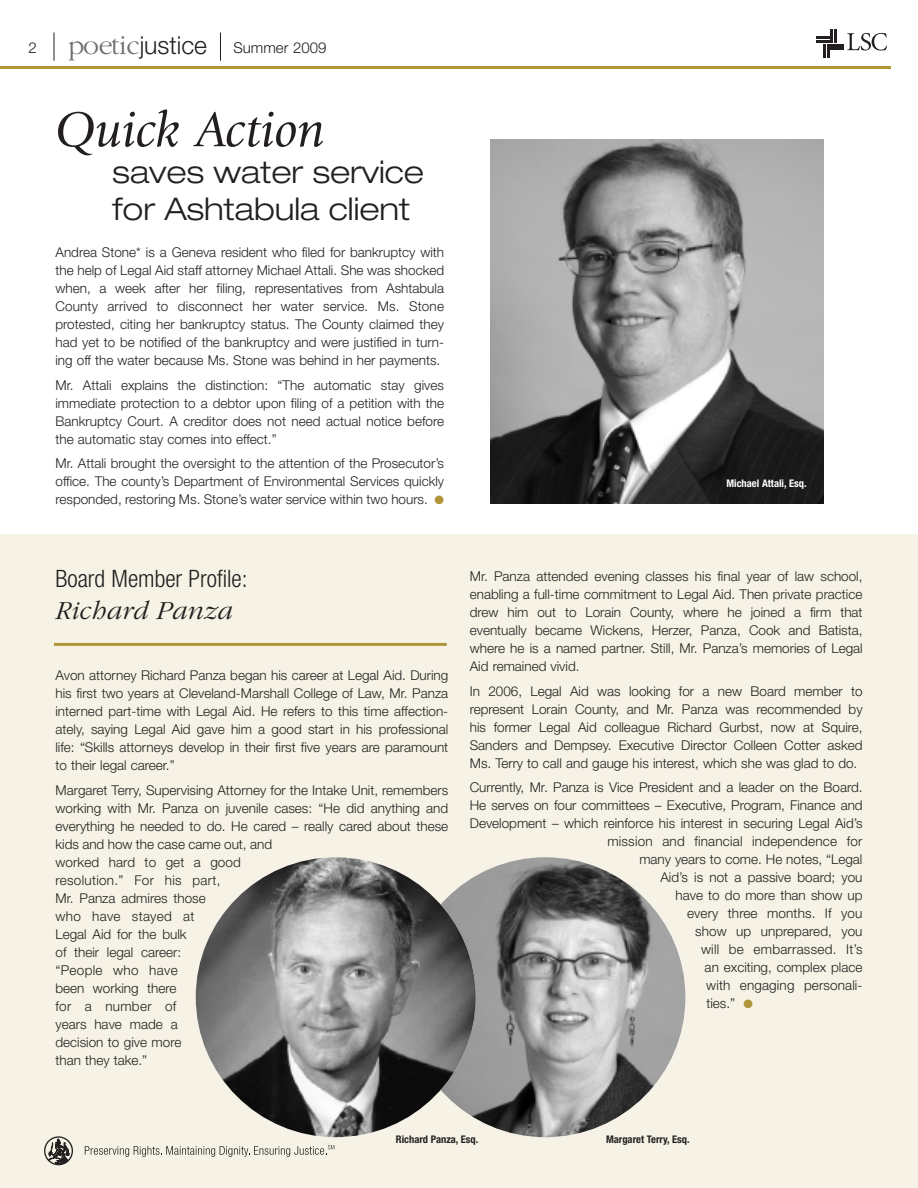
<style>
.page{position:relative;width:918px;height:1188px;background:#fff}
.page>*{position:absolute;margin:0;border:0;box-sizing:border-box;transform-origin:0 0}
.t1{font:italic 51.15px "Giovanni";color:#231f20}
.t2{font:300 expanded 31.2px/36.9px "Helvetica Neue LT";color:#231f20}
.t3{font:italic 300 27px "Garamond";color:#231f20}
.t4{font:300 condensed 24px "Helvetica Neue LT";color:#231f20}
.t5{font:300 15px "Helvetica Neue LT";color:#231f20}
.t6{font:300 13.5px/18px "Helvetica Neue LT";color:#231f20;text-align:justify}
.t7{font:300 13.5px "Helvetica Neue LT";letter-spacing:.02em;color:#231f20}
.t8{font:700 condensed 10.5px "Helvetica Neue LT";color:#231f20}
.t9{font:700 condensed 10.5px "Helvetica Neue LT";color:#fff}
.s1{font-family:"Garamond";font-size:28.2px;color:#6c6d70}
.s2{font-size:24.75px}
.s3{color:#b19539}
</style>
<div class="page">
<div style="left:0;top:535px;width:918px;height:653px;background:#f6f2e5"></div>
<img style="left:490px;top:139px;width:334px;height:365px">
<hr style="left:54px;top:643px;width:393px;height:3px;background:#b19539">
<hr style="left:0;top:66px;width:891px;height:3px;background:#b19539">
<svg style="left:54px;top:33px;width:1px;height:28px"></svg>
<svg style="left:220px;top:33px;width:1px;height:28px"></svg>
<hr style="left:823px;top:44px;width:3px;height:14px;background:#231f20">
<hr style="left:827px;top:44px;width:3px;height:14px;background:#231f20">
<svg style="left:816px;top:29px;width:71px;height:22px"></svg>
<svg style="left:85px;top:1145px;width:249px;height:12px"></svg>
<div style="left:44px;top:1136px;width:29px;height:29px;border:1px solid #231f20;border-radius:50%"></div>
<svg style="left:45px;top:1139px;width:24px;height:26px"></svg>
<img style="left:440px;top:857px;width:245px;height:280px">
<img style="left:196px;top:857px;width:280px;height:280px;border-radius:50%">
<p class="t5" style="left:28px;top:42px;width:10px">2</p>
<p class="t5" style="left:68px;top:42px;width:260px"><span class="s1">poetic</span><span class="s2">justice</span> Summer 2009</p>
<h1 class="t1" style="left:55px;top:109px;width:271px">Quick Action</h1>
<h2 class="t2" style="left:113px;top:157px;width:313px">saves water service for Ashtabula client</h2>
<p class="t6" style="left:56px;top:245px;width:390px">Andrea Stone* is a Geneva resident who filed for bankruptcy with the help of Legal Aid staff attorney Michael Attali. She was shocked when, a week after her filing, representatives from Ashtabula County arrived to disconnect her water service. Ms. Stone protested, citing her bankruptcy status. The County claimed they had yet to be notified of the bankruptcy and were justified in turn&shy;ing off the water because Ms. Stone was behind in her payments.</p>
<p class="t6" style="left:56px;top:377px;width:390px">Mr. Attali explains the distinction: “The automatic stay gives immediate protection to a debtor upon filing of a petition with the Bankruptcy Court. A creditor does not need actual notice before the automatic stay comes into effect.”</p>
<p class="t6" style="left:56px;top:456px;width:390px">Mr. Attali brought the oversight to the attention of the Prosecutor’s office. The county’s Department of Environmental Services quickly responded, restoring Ms. Stone’s water service within two hours. <span class="s3">●</span></p>
<p class="t9" style="left:726px;top:479px;width:82px">Michael Attali, Esq.</p>
<h3 class="t4" style="left:56px;top:570px;width:194px">Board Member Profile:</h3>
<h3 class="t3" style="left:56px;top:593px;width:179px">Richard Panza</h3>
<p class="t6" style="left:56px;top:668px;width:394px">Avon attorney Richard Panza began his career at Legal Aid. During his first two years at Cleveland-Marshall College of Law, Mr. Panza interned part-time with Legal Aid. He refers to this time affection&shy;ately, saying Legal Aid gave him a good start in his professional life: “Skills attorneys develop in their first five years are paramount to their legal career.”</p>
<p class="t6" style="left:56px;top:782px;width:394px;text-align:left">Margaret Terry, Supervising Attorney for the Intake Unit, remembers working with Mr. Panza on juvenile cases: “He did anything and everything he needed to do. He cared – really cared about these kids and how the case came out, and<br>worked hard to get a good<br>resolution.” For his part,<br>Mr. Panza admires those<br>who have stayed at<br>Legal Aid for the bulk<br>of their legal career:<br>“People who have<br>been working there<br>for a number of<br>years have made a<br>decision to give more<br>than they take.”</p>
<p class="t6" style="left:470px;top:569px;width:394px">Mr. Panza attended evening classes his final year of law school, enabling a full-time commitment to Legal Aid. Then private practice drew him out to Lorain County, where he joined a firm that eventually became Wickens, Herzer, Panza, Cook and Batista, where he is a named partner. Still, Mr. Panza’s memories of Legal Aid remained vivid.</p>
<p class="t6" style="left:470px;top:683px;width:394px">In 2006, Legal Aid was looking for a new Board member to represent Lorain County, and Mr. Panza was recommended by his former Legal Aid colleague Richard Gurbst, now at Squire, Sanders and Dempsey. Executive Director Colleen Cotter asked Ms. Terry to call and gauge his interest, which she was glad to do.</p>
<p class="t6" style="left:470px;top:780px;width:394px">Currently, Mr. Panza is Vice President and a leader on the Board.</p>
<p class="t6" style="left:470px;top:798px;width:394px">He serves on four committees – Executive, Program, Finance and</p>
<p class="t6" style="left:470px;top:816px;width:394px">Development – which reinforce his interest in securing Legal Aid’s</p>
<p class="t6" style="left:607px;top:834px;width:257px">mission and financial independence for</p>
<p class="t6" style="left:639px;top:852px;width:225px">many years to come. He notes, “Legal</p>
<p class="t6" style="left:660px;top:870px;width:204px">Aid’s is not a passive board; you</p>
<p class="t6" style="left:676px;top:888px;width:189px">have to do more than show up</p>
<p class="t6" style="left:687px;top:906px;width:177px">every three months. If you</p>
<p class="t6" style="left:695px;top:924px;width:169px">show up unprepared, you</p>
<p class="t7" style="left:701px;top:944px;width:163px">will be embarrassed. It’s</p>
<p class="t6" style="left:705px;top:960px;width:159px">an exciting, complex place</p>
<p class="t6" style="left:706px;top:978px;width:158px">with engaging personali-</p>
<p class="t6" style="left:706px;top:996px;width:48px">ties.” <span class="s3">●</span></p>
<p class="t8" style="left:396px;top:1136px;width:84px">Richard Panza, Esq.</p>
<p class="t8" style="left:606px;top:1135px;width:85px">Margaret Terry, Esq.</p>
</div>
